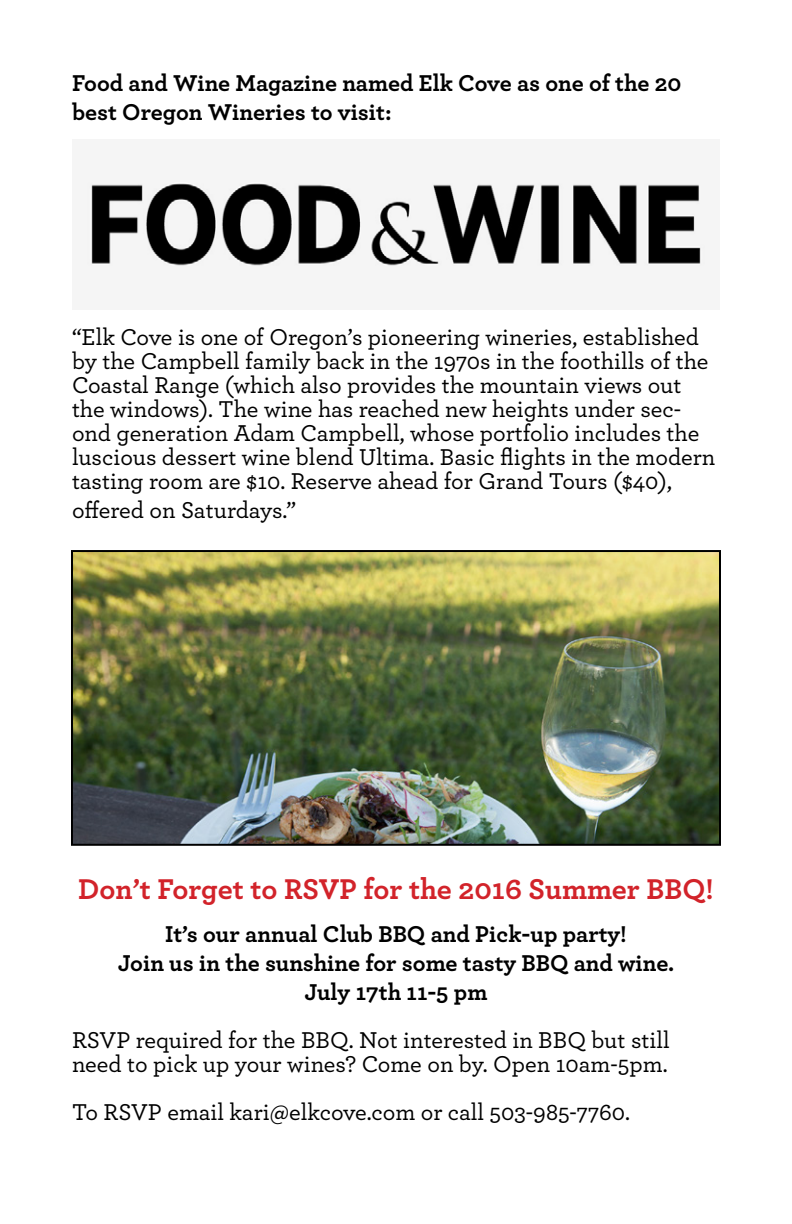
<style>
.page{position:relative;width:792px;height:1224px;background:#fff}
.page>*{position:absolute;margin:0;border:0;box-sizing:border-box;transform-origin:0 0}
.t1{font:700 30px "Archer";color:#d2232a}
.t2{font:500 24px/24px "Archer";color:#000}
.t3{font:700 24px/28.8px "Archer";color:#000}
</style>
<div class="page">
<img style="left:87px;top:182px;width:618px;height:84px">
<img style="left:74px;top:553px;width:644px;height:290px">
<div style="left:71px;top:550px;width:650px;height:296px;border:2px solid #000"></div>
<p class="t3" style="left:72px;top:67px;width:611px">Food and Wine Magazine named Elk Cove as one of the 20 best Oregon Wineries to visit:</p>
<p class="t2" style="left:72px;top:324px;width:645px">“Elk Cove is one of Oregon’s pioneering wineries, established by the Campbell family back in the 1970s in the foothills of the Coastal Range (which also provides the mountain views out the windows). The wine has reached new heights under sec&shy;ond generation Adam Campbell, whose portfolio includes the luscious dessert wine blend Ultima. Basic flights in the modern tasting room are $10. Reserve ahead for Grand Tours ($40),</p>
<p class="t2" style="left:72px;top:497px;width:226px">offered on Saturdays.”</p>
<p class="t1" style="left:78px;top:866px;width:637px">Don’t Forget to RSVP for the 2016 Summer BBQ!</p>
<p class="t3" style="left:165px;top:918px;width:463px">It’s our annual Club BBQ and Pick-up party!</p>
<p class="t3" style="left:118px;top:947px;width:558px">Join us in the sunshine for some tasty BBQ and wine.</p>
<p class="t3" style="left:305px;top:976px;width:184px">July 17th 11-5 pm</p>
<p class="t2" style="left:72px;top:1027px;width:599px">RSVP required for the BBQ. Not interested in BBQ but still need to pick up your wines? Come on by. Open 10am-5pm.</p>
<p class="t2" style="left:72px;top:1099px;width:560px">To RSVP email kari@elkcove.com or call 503-985-7760.</p>
</div>
